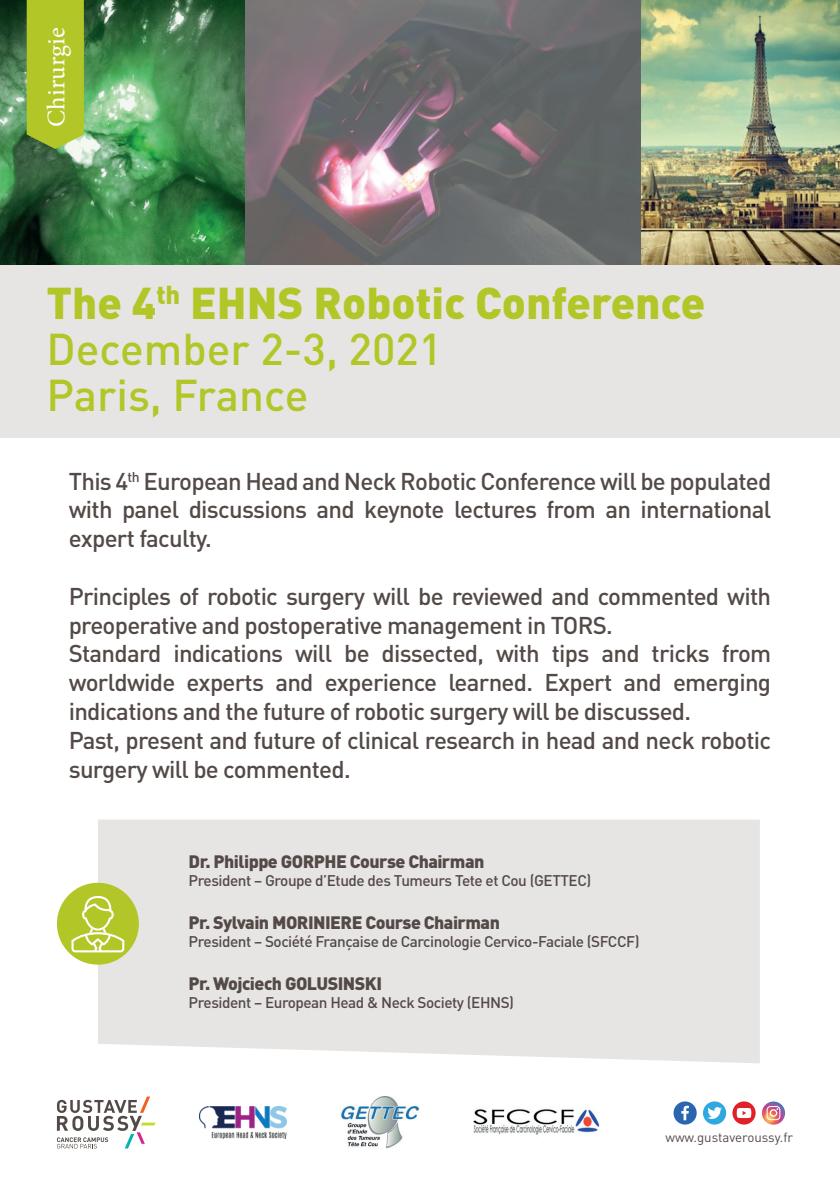
<style>
.page{position:relative;width:840px;height:1191px;background:#fff}
.page>*{position:absolute;margin:0;border:0;box-sizing:border-box;transform-origin:0 0}
.t1{font:500 44px/46.2px "DIN Pro";color:#b2c628}
.t2{font:25.4px "Minion Pro";color:#fff}
.t3{font:500 24px/28.8px "DIN Pro";letter-spacing:-.03em;color:#534a47;text-align:justify}
.t4{font:900 17.8px "DIN Pro";letter-spacing:-.03em;color:#534a47}
.t5{font:500 15.2px "DIN Pro";letter-spacing:-.03em;color:#534a47}
.t6{font:13.2px "DIN Pro";color:#534a47}
.s1{font-weight:900}
</style>
<div class="page">
<div style="left:98px;top:819px;width:661px;height:244px;background:#e7e5e4"></div>
<img style="left:0;top:0;width:637px;height:265px">
<img style="left:637px;top:0;width:202px;height:265px">
<div style="left:27px;top:0;width:57px;height:149px;background:#b2c628"></div>
<div style="left:0;top:265px;width:839px;height:173px;background:#e7e5e4"></div>
<div style="left:57px;top:882px;width:82px;height:82px;background:#b2c628;border-radius:50%"></div>
<svg style="left:71px;top:896px;width:53px;height:56px"></svg>
<img style="left:199px;top:1107px;width:88px;height:31px">
<svg style="left:57px;top:1096px;width:98px;height:52px"></svg>
<img style="left:341px;top:1096px;width:78px;height:52px">
<img style="left:473px;top:1109px;width:126px;height:26px">
<svg style="left:761px;top:1101px;width:23px;height:23px"></svg>
<svg style="left:732px;top:1101px;width:23px;height:23px"></svg>
<svg style="left:673px;top:1101px;width:23px;height:23px"></svg>
<svg style="left:703px;top:1101px;width:22px;height:23px"></svg>
<p class="t2" style="left:39px;top:127px;width:101px;rotate:-90deg">Chirurgie</p>
<h1 class="t1" style="left:46px;top:278px;width:660px"><span class="s1">The 4</span><sup>th</sup> <span class="s1">EHNS Robotic Conference<br></span>December 2-3, 2021<br>Paris, France</h1>
<p class="t3" style="left:69px;top:465px;width:703px">This 4<sup>th</sup> European Head and Neck Robotic Conference will be populated with panel discussions and keynote lectures from an international expert faculty.</p>
<p class="t3" style="left:69px;top:580px;width:703px;text-align:left">Principles of robotic surgery will be reviewed and commented with preoperative and postoperative management in TORS.<br>Standard indications will be dissected, with tips and tricks from worldwide experts and experience learned. Expert and emerging indications and the future of robotic surgery will be discussed.<br>Past, present and future of clinical research in head and neck robotic surgery will be commented.</p>
<p class="t4" style="left:188px;top:849px;width:297px">Dr. Philippe GORPHE Course Chairman</p>
<p class="t5" style="left:188px;top:870px;width:404px">President – Groupe d’Etude des Tumeurs Tete et Cou (GETTEC)</p>
<p class="t4" style="left:188px;top:910px;width:313px">Pr. Sylvain MORINIERE Course Chairman</p>
<p class="t5" style="left:188px;top:931px;width:452px">President – Société Française de Carcinologie Cervico-Faciale (SFCCF)</p>
<p class="t4" style="left:188px;top:971px;width:195px">Pr. Wojciech GOLUSINSKI</p>
<p class="t5" style="left:188px;top:992px;width:327px">President – European Head &amp; Neck Society (EHNS)</p>
<p class="t6" style="left:665px;top:1128px;width:129px">www.gustaveroussy.fr</p>
</div>
